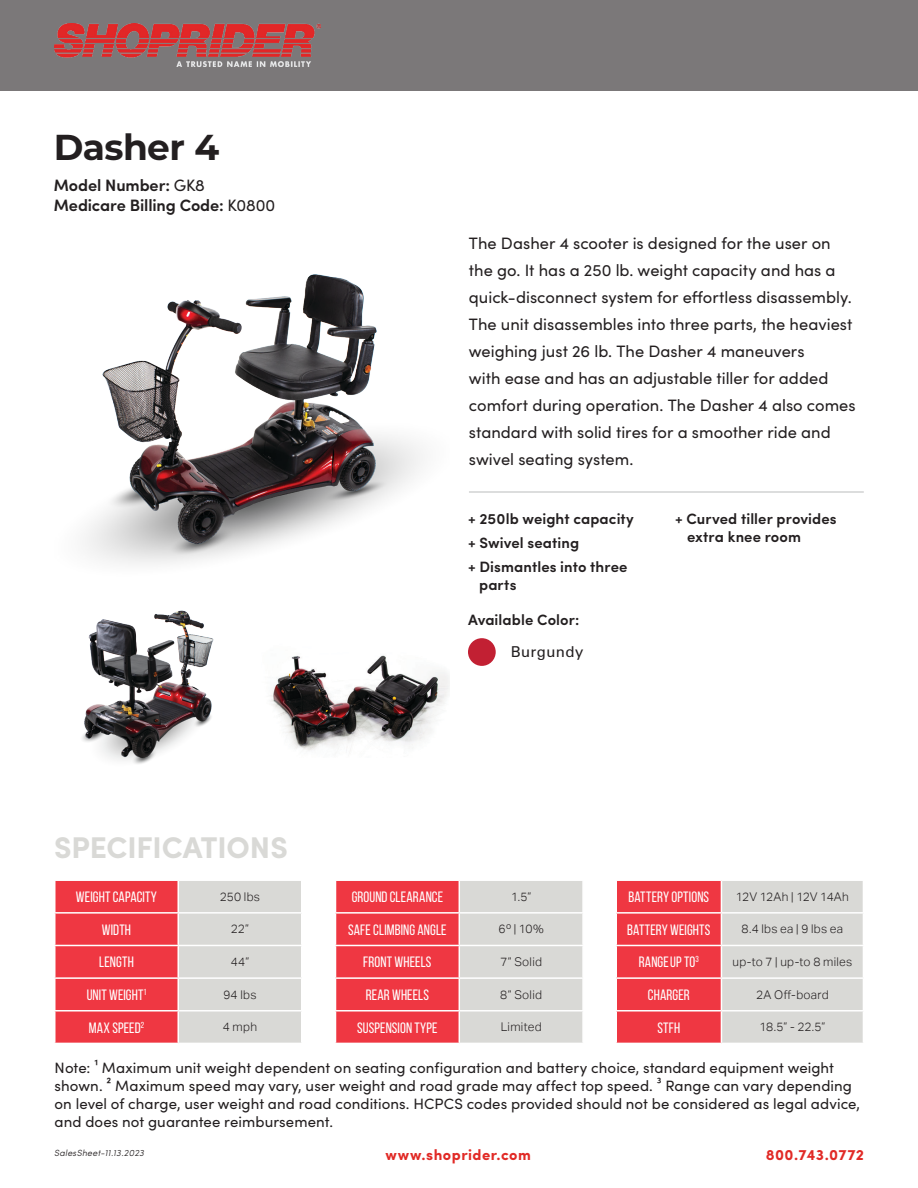
<style>
.page{position:relative;width:918px;height:1188px;background:#fff}
.page>*{position:absolute;margin:0;border:0;box-sizing:border-box;transform-origin:0 0}
.Unit_H1{font:700 36px "Montserrat";letter-spacing:-.015em;color:#231f20}
.t1{font:700 30px "Sofia Pro";letter-spacing:-.005em;color:#d9d9d6}
.Description_Copy{font:16.5px/27px "Sofia Pro";color:#231f20}
.Description_Copy-2{font:600 16.5px "Sofia Pro";letter-spacing:-.005em;color:#231f20}
.t2{font:15px/18px "Sofia Pro";letter-spacing:.005em;color:#231f20}
.tech_copy{font:15px "Bebas Neue";letter-spacing:.005em;color:#fff}
.key_points{font:600 15px "Sofia Pro";letter-spacing:.005em;color:#231f20}
.t3{font:700 15px "Sofia Pro";letter-spacing:.03em;color:#e12a26}
.unit_colors{font:15px "Univers LT Std";letter-spacing:.03em;color:#231f20}
.tech_copy-2{font:300 12px "Aktiv Grotesk";letter-spacing:.02em;color:#231f20}
.t4{font:italic 300 9px "Sofia Pro";letter-spacing:.02em;color:#231f20}
.s1{font-weight:400}
</style>
<div class="page">
<div style="left:0;top:0;width:918px;height:91px;background:#7b7879"></div>
<img style="left:54px;top:24px;width:267px;height:43px">
<img style="left:85px;top:274px;width:338px;height:290px">
<div style="left:468px;top:638px;width:28px;height:28px;background:#c22033;border-radius:50%"></div>
<svg style="left:56px;top:881px;width:245px;height:162px;background:#e48589"></svg>
<hr style="left:177px;top:881px;width:2px;height:31px;background:#fff">
<hr style="left:54px;top:912px;width:124px;height:2px;background:#fff">
<hr style="left:178px;top:912px;width:124px;height:2px;background:#fff">
<hr style="left:177px;top:914px;width:2px;height:31px;background:#fff">
<hr style="left:54px;top:945px;width:124px;height:1px;background:#fff">
<hr style="left:178px;top:945px;width:124px;height:1px;background:#fff">
<hr style="left:177px;top:946px;width:2px;height:31px;background:#fff">
<hr style="left:54px;top:977px;width:124px;height:2px;background:#fff">
<hr style="left:178px;top:977px;width:124px;height:2px;background:#fff">
<hr style="left:177px;top:979px;width:2px;height:31px;background:#fff">
<hr style="left:54px;top:1010px;width:124px;height:2px;background:#fff">
<hr style="left:178px;top:1010px;width:124px;height:2px;background:#fff">
<hr style="left:177px;top:1012px;width:2px;height:31px;background:#fff">
<svg style="left:336px;top:881px;width:246px;height:162px;background:#e4888c"></svg>
<hr style="left:459px;top:881px;width:1px;height:31px;background:#fff">
<hr style="left:335px;top:912px;width:124px;height:2px;background:#fff">
<hr style="left:459px;top:912px;width:125px;height:2px;background:#fff">
<hr style="left:459px;top:914px;width:1px;height:31px;background:#fff">
<hr style="left:335px;top:945px;width:124px;height:1px;background:#fff">
<hr style="left:459px;top:945px;width:125px;height:1px;background:#fff">
<hr style="left:459px;top:946px;width:1px;height:31px;background:#fff">
<hr style="left:335px;top:977px;width:124px;height:2px;background:#fff">
<hr style="left:459px;top:977px;width:125px;height:2px;background:#fff">
<hr style="left:459px;top:979px;width:1px;height:31px;background:#fff">
<hr style="left:335px;top:1010px;width:124px;height:2px;background:#fff">
<hr style="left:459px;top:1010px;width:125px;height:2px;background:#fff">
<hr style="left:459px;top:1012px;width:1px;height:31px;background:#fff">
<svg style="left:617px;top:881px;width:246px;height:162px;background:#e29598"></svg>
<hr style="left:721px;top:881px;width:1px;height:31px;background:#fff">
<hr style="left:616px;top:912px;width:105px;height:2px;background:#fff">
<hr style="left:721px;top:912px;width:143px;height:2px;background:#fff">
<hr style="left:721px;top:914px;width:1px;height:31px;background:#fff">
<hr style="left:616px;top:945px;width:105px;height:1px;background:#fff">
<hr style="left:721px;top:945px;width:143px;height:1px;background:#fff">
<hr style="left:721px;top:946px;width:1px;height:31px;background:#fff">
<hr style="left:616px;top:977px;width:105px;height:2px;background:#fff">
<hr style="left:721px;top:977px;width:143px;height:2px;background:#fff">
<hr style="left:721px;top:979px;width:1px;height:31px;background:#fff">
<hr style="left:616px;top:1010px;width:105px;height:2px;background:#fff">
<hr style="left:721px;top:1010px;width:143px;height:2px;background:#fff">
<hr style="left:721px;top:1012px;width:1px;height:31px;background:#fff">
<hr style="left:469px;top:491px;width:395px;height:2px;background:#888c8d">
<img style="left:82px;top:610px;width:132px;height:154px">
<img style="left:270px;top:655px;width:180px;height:96px">
<p class="Unit_H1" style="left:54px;top:122px;width:167px">Dasher 4</p>
<p class="Description_Copy-2" style="left:54px;top:173px;width:153px">Model Number: <span class="s1">GK8</span></p>
<p class="Description_Copy-2" style="left:54px;top:192px;width:223px">Medicare Billing Code: <span class="s1">K0800</span></p>
<p class="Description_Copy" style="left:469px;top:229px;width:388px">The Dasher 4 scooter is designed for the user on the go. It has a 250 lb. weight capacity and has a quick-disconnect system for effortless disassembly.<br>The unit disassembles into three parts, the heaviest weighing just 26 lb. The Dasher 4 maneuvers<br>with ease and has an adjustable tiller for added comfort during operation. The Dasher 4 also comes standard with solid tires for a smoother ride and swivel seating system.</p>
<p class="key_points" style="left:468px;top:507px;width:167px">+ 250lb weight capacity</p>
<p class="key_points" style="left:468px;top:531px;width:113px">+ Swivel seating</p>
<p class="key_points" style="left:468px;top:555px;width:161px">+ Dismantles into three</p>
<p class="key_points" style="left:479px;top:573px;width:39px">parts</p>
<p class="key_points" style="left:468px;top:608px;width:113px">Available Color:</p>
<p class="unit_colors" style="left:511px;top:642px;width:74px">Burgundy</p>
<p class="key_points" style="left:675px;top:507px;width:163px">+ Curved tiller provides</p>
<p class="key_points" style="left:687px;top:525px;width:116px">extra knee room</p>
<p class="t1" style="left:54px;top:825px;width:235px">SPECIFICATIONS</p>
<p class="tech_copy" style="left:76px;top:889px;width:83px">WEIGHT CAPACITY</p>
<p class="tech_copy-2" style="left:220px;top:890px;width:42px">250 lbs</p>
<p class="tech_copy" style="left:102px;top:921px;width:31px">WIDTH</p>
<p class="tech_copy-2" style="left:231px;top:922px;width:20px">22”</p>
<p class="tech_copy" style="left:99px;top:954px;width:36px">LENGTH</p>
<p class="tech_copy-2" style="left:231px;top:955px;width:20px">44”</p>
<p class="tech_copy" style="left:87px;top:987px;width:61px">UNIT WEIGHT<sup>1</sup></p>
<p class="tech_copy-2" style="left:223px;top:988px;width:35px">94 lbs</p>
<p class="tech_copy" style="left:89px;top:1019px;width:57px">MAX SPEED<sup>2</sup></p>
<p class="tech_copy-2" style="left:223px;top:1020px;width:36px">4 mph</p>
<p class="tech_copy" style="left:352px;top:889px;width:93px">GROUND CLEARANCE</p>
<p class="tech_copy-2" style="left:511px;top:890px;width:22px">1.5”</p>
<p class="tech_copy" style="left:348px;top:921px;width:100px">SAFE CLIMBING ANGLE</p>
<p class="tech_copy-2" style="left:499px;top:922px;width:47px">6º | 10%</p>
<p class="tech_copy" style="left:363px;top:954px;width:70px">FRONT WHEELS</p>
<p class="tech_copy-2" style="left:500px;top:955px;width:43px">7” Solid</p>
<p class="tech_copy" style="left:366px;top:987px;width:65px">REAR WHEELS</p>
<p class="tech_copy-2" style="left:500px;top:988px;width:43px">8” Solid</p>
<p class="tech_copy" style="left:357px;top:1019px;width:82px">SUSPENSION TYPE</p>
<p class="tech_copy-2" style="left:501px;top:1020px;width:42px">Limited</p>
<p class="tech_copy" style="left:629px;top:889px;width:82px">BATTERY OPTIONS</p>
<p class="tech_copy-2" style="left:736px;top:890px;width:115px">12V 12Ah | 12V 14Ah</p>
<p class="tech_copy" style="left:627px;top:921px;width:85px">BATTERY WEIGHTS</p>
<p class="tech_copy-2" style="left:742px;top:922px;width:103px">8.4 lbs ea | 9 lbs ea</p>
<p class="tech_copy" style="left:639px;top:954px;width:62px">RANGEUP TO<sup>3</sup></p>
<p class="tech_copy-2" style="left:733px;top:955px;width:121px">up-to 7 | up-to 8 miles</p>
<p class="tech_copy" style="left:648px;top:987px;width:43px">CHARGER</p>
<p class="tech_copy-2" style="left:756px;top:988px;width:74px">2A Off-board</p>
<p class="tech_copy" style="left:657px;top:1019px;width:24px">STFH</p>
<p class="tech_copy-2" style="left:760px;top:1020px;width:67px">18.5” - 22.5”</p>
<p class="t2" style="left:55px;top:1058px;width:807px">Note: ¹ Maximum unit weight dependent on seating configuration and battery choice, standard equipment weight shown. ² Maximum speed may vary, user weight and road grade may affect top speed. ³ Range can vary depending on level of charge, user weight and road conditions. HCPCS codes provided should not be considered as legal advice, and does not guarantee reimbursement.</p>
<p class="t4" style="left:54px;top:1146px;width:91px">SalesSheet-11.13.2023</p>
<p class="t3" style="left:386px;top:1144px;width:147px">www.shoprider.com</p>
<p class="t3" style="left:766px;top:1144px;width:100px">800.743.0772</p>
</div>
